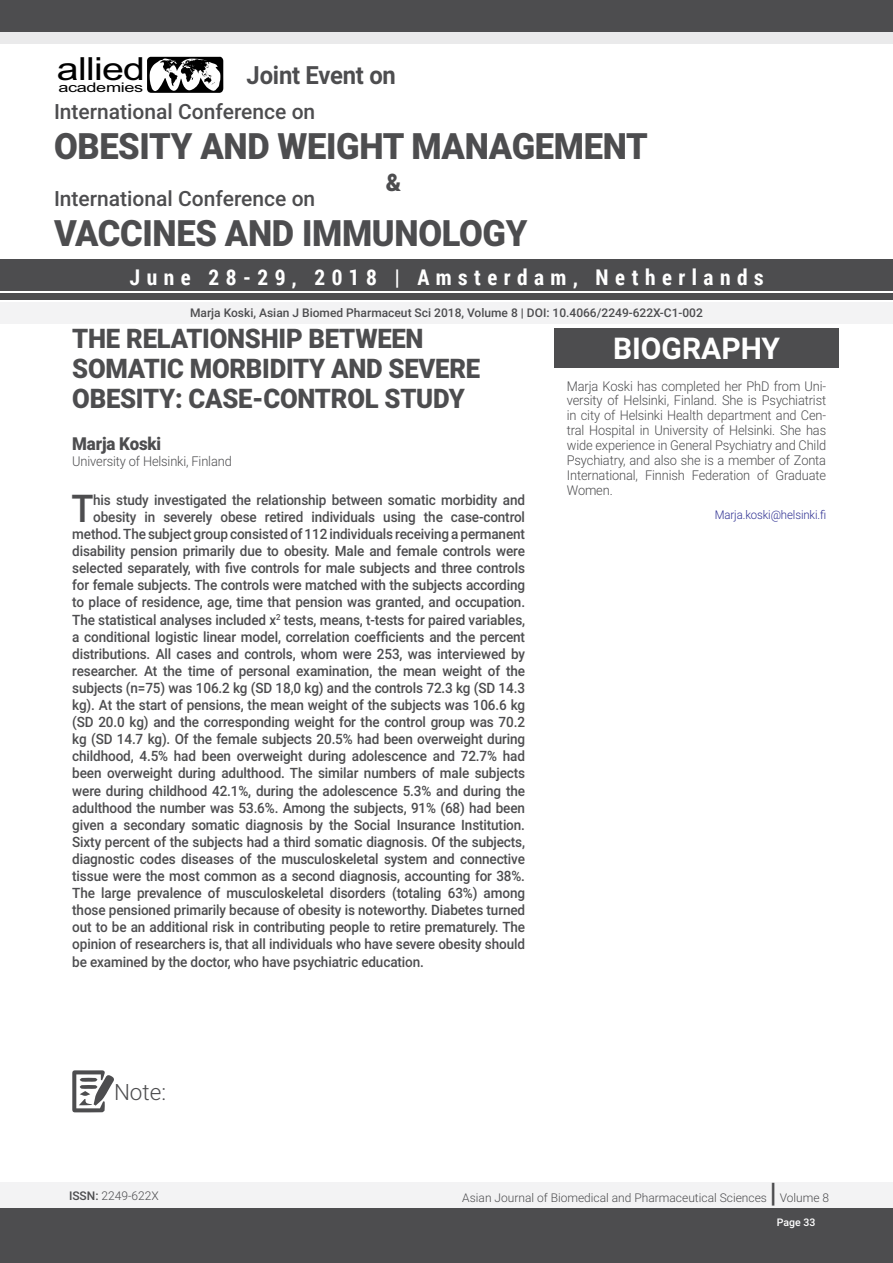
<style>
.page{position:relative;width:893px;height:1263px;background:#fff}
.page>*{position:absolute;margin:0;border:0;box-sizing:border-box;transform-origin:0 0}
.t1{font:500 38.25px "Roboto";color:#4d4d4f;scale:.95 1}
.t2{font:900 36.3px "Roboto";letter-spacing:-.01em;color:#4d4d4f;scale:.95 1}
.t3{font:31.8px "Arial";letter-spacing:-.02em;color:#000;scale:1.24 1}
.t4{font:700 30px "Roboto";color:#fff}
.t5{font:900 27px/29.7px "Roboto";letter-spacing:-.01em;color:#4d4d4f;scale:.95 1}
.t6{font:900 27px "Roboto";letter-spacing:-.01em;color:#4d4d4f}
.t7{font:700 25.05px "Roboto";letter-spacing:-.01em;color:#4d4d4f;scale:.95 1}
.t8{font:900 24.15px "Roboto";color:#4d4d4f;scale:.95 1}
.t9{font:300 22.5px "Roboto";color:#4d4d4f}
.t10{font:700 21.6px "Roboto Condensed";letter-spacing:.3em;color:#fff}
.t11{font:500 21px "Roboto";color:#4d4d4f}
.t12{font:900 17.85px "Roboto";letter-spacing:-.01em;color:#4d4d4f;scale:.95 1}
.t13{font:500 14.25px "Roboto";letter-spacing:-.01em;color:#4d4d4f;scale:.95 1}
.t14{font:300 13.5px/14.9px "Roboto";letter-spacing:-.01em;color:#4d4d4f;text-align:justify;scale:.95 1}
.t15{font:13.35px "Arial";letter-spacing:-.02em;color:#000;scale:1.36 1}
.t16{font:500 12px "Roboto";color:#4d4d4f}
.t17{font:300 12px "Roboto";color:#4d4d4f}
.t18{font:300 12px "Roboto";letter-spacing:-.01em;color:#2e3092;scale:.95 1}
.t19{font:500 10.5px "Roboto";color:#fff}
.s1{font-weight:500}
</style>
<div class="page">
<div style="left:0;top:13px;width:893px;height:31px;background:#eaeaeb"></div>
<div style="left:0;top:1182px;width:893px;height:27px;background:#f3f3f4"></div>
<div style="left:0;top:1209px;width:893px;height:54px;background:#4d4d4f"></div>
<div style="left:0;top:259px;width:893px;height:31px;background:#4d4d4f"></div>
<div style="left:0;top:0;width:893px;height:31px;background:#4d4d4f"></div>
<div style="left:0;top:293px;width:893px;height:7px;background:#4d4d4f"></div>
<svg style="left:72px;top:1070px;width:42px;height:42px"></svg>
<svg style="left:147px;top:57px;width:76px;height:36px"></svg>
<div style="left:0;top:302px;width:893px;height:21px;background:#f3f3f4"></div>
<div style="left:554px;top:328px;width:285px;height:40px;background:#4d4d4f"></div>
<h3 class="t3" style="left:57px;top:48px;width:73px">allied</h3>
<p class="t15" style="left:58px;top:79px;width:64px">academies</p>
<h3 class="t7" style="left:247px;top:58px;width:159px">Joint Event on</h3>
<h3 class="t11" style="left:54px;top:97px;width:263px">International Conference on</h3>
<h2 class="t2" style="left:54px;top:121px;width:626px">OBESITY AND WEIGHT MANAGEMENT</h2>
<h3 class="t11" style="left:54px;top:184px;width:263px">International Conference on</h3>
<h3 class="t8" style="left:386px;top:165px;width:18px">&amp;</h3>
<h2 class="t2" style="left:54px;top:207px;width:500px">VACCINES AND IMMUNOLOGY</h2>
<h3 class="t10" style="left:130px;top:262px;width:635px">June 28-29, 2018 | Amsterdam, Netherlands</h3>
<p class="t16" style="left:190px;top:304px;width:514px">Marja Koski, Asian J Biomed Pharmaceut Sci 2018, Volume 8 | DOI: 10.4066/2249-622X-C1-002</p>
<h3 class="t5" style="left:72px;top:323px;width:431px">THE RELATIONSHIP BETWEEN<br>SOMATIC MORBIDITY AND SEVERE<br>OBESITY: CASE-CONTROL STUDY</h3>
<p class="t12" style="left:72px;top:431px;width:95px">Marja Koski</p>
<p class="t14" style="left:72px;top:454px;width:169px">University of Helsinki, Finland</p>
<h1 class="t1" style="left:71px;top:481px;width:25px">T</h1>
<p class="t13" style="left:93px;top:490px;width:456px">his study investigated the relationship between somatic morbidity and</p>
<p class="t13" style="left:93px;top:507px;width:456px">obesity in severely obese retired individuals using the case-control</p>
<p class="t13" style="left:72px;top:524px;width:478px">method. The subject group consisted of 112 individuals receiving a permanent</p>
<p class="t13" style="left:72px;top:541px;width:478px">disability pension primarily due to obesity. Male and female controls were</p>
<p class="t13" style="left:72px;top:558px;width:478px">selected separately, with five controls for male subjects and three controls</p>
<p class="t13" style="left:72px;top:575px;width:478px">for female subjects. The controls were matched with the subjects according</p>
<p class="t13" style="left:72px;top:592px;width:478px">to place of residence, age, time that pension was granted, and occupation.</p>
<p class="t13" style="left:72px;top:609px;width:478px">The statistical analyses included χ<sup>2</sup> tests, means, t-tests for paired variables,</p>
<p class="t13" style="left:72px;top:627px;width:478px">a conditional logistic linear model, correlation coefficients and the percent</p>
<p class="t13" style="left:72px;top:644px;width:478px">distributions. All cases and controls, whom were 253, was interviewed by</p>
<p class="t13" style="left:72px;top:661px;width:478px">researcher. At the time of personal examination, the mean weight of the</p>
<p class="t13" style="left:72px;top:678px;width:478px">subjects (n=75) was 106.2 kg (SD 18,0 kg) and the controls 72.3 kg (SD 14.3</p>
<p class="t13" style="left:72px;top:695px;width:478px">kg). At the start of pensions, the mean weight of the subjects was 106.6 kg</p>
<p class="t13" style="left:72px;top:712px;width:478px">(SD 20.0 kg) and the corresponding weight for the control group was 70.2</p>
<p class="t13" style="left:72px;top:729px;width:478px">kg (SD 14.7 kg). Of the female subjects 20.5% had been overweight during</p>
<p class="t13" style="left:72px;top:746px;width:478px">childhood, 4.5% had been overweight during adolescence and 72.7% had</p>
<p class="t13" style="left:72px;top:763px;width:478px">been overweight during adulthood. The similar numbers of male subjects</p>
<p class="t13" style="left:72px;top:780px;width:478px">were during childhood 42.1%, during the adolescence 5.3% and during the</p>
<p class="t13" style="left:72px;top:798px;width:478px">adulthood the number was 53.6%. Among the subjects, 91% (68) had been</p>
<p class="t13" style="left:72px;top:815px;width:478px">given a secondary somatic diagnosis by the Social Insurance Institution.</p>
<p class="t13" style="left:72px;top:832px;width:478px">Sixty percent of the subjects had a third somatic diagnosis. Of the subjects,</p>
<p class="t13" style="left:72px;top:849px;width:478px">diagnostic codes diseases of the musculoskeletal system and connective</p>
<p class="t13" style="left:72px;top:866px;width:478px">tissue were the most common as a second diagnosis, accounting for 38%.</p>
<p class="t13" style="left:72px;top:883px;width:478px">The large prevalence of musculoskeletal disorders (totaling 63%) among</p>
<p class="t13" style="left:72px;top:900px;width:478px">those pensioned primarily because of obesity is noteworthy. Diabetes turned</p>
<p class="t13" style="left:72px;top:917px;width:478px">out to be an additional risk in contributing people to retire prematurely. The</p>
<p class="t13" style="left:72px;top:934px;width:478px">opinion of researchers is, that all individuals who have severe obesity should</p>
<p class="t13" style="left:72px;top:951px;width:372px">be examined by the doctor, who have psychiatric education.</p>
<h3 class="t4" style="left:613px;top:327px;width:169px">BIOGRAPHY</h3>
<p class="t14" style="left:567px;top:378px;width:275px">Marja Koski has completed her PhD from Uni&shy;versity of Helsinki, Finland. She is Psychiatrist in city of Helsinki Health department and Cen&shy;tral Hospital in University of Helsinki. She has wide experience in General Psychiatry and Child Psychiatry, and also she is a member of Zonta International, Finnish Federation of Graduate Women.</p>
<p class="t18" style="left:715px;top:506px;width:119px">Marja.koski@helsinki.fi</p>
<h3 class="t9" style="left:114px;top:1076px;width:54px">Note:</h3>
<p class="t17" style="left:69px;top:1187px;width:91px"><span class="s1">ISSN:</span> 2249-622X</p>
<p class="t17" style="left:462px;top:1189px;width:306px">Asian Journal of Biomedical and Pharmaceutical Sciences</p>
<h3 class="t6" style="left:770px;top:1174px;width:8px">|</h3>
<p class="t17" style="left:780px;top:1189px;width:51px">Volume 8</p>
<p class="t19" style="left:777px;top:1215px;width:40px">Page 33</p>
</div>
